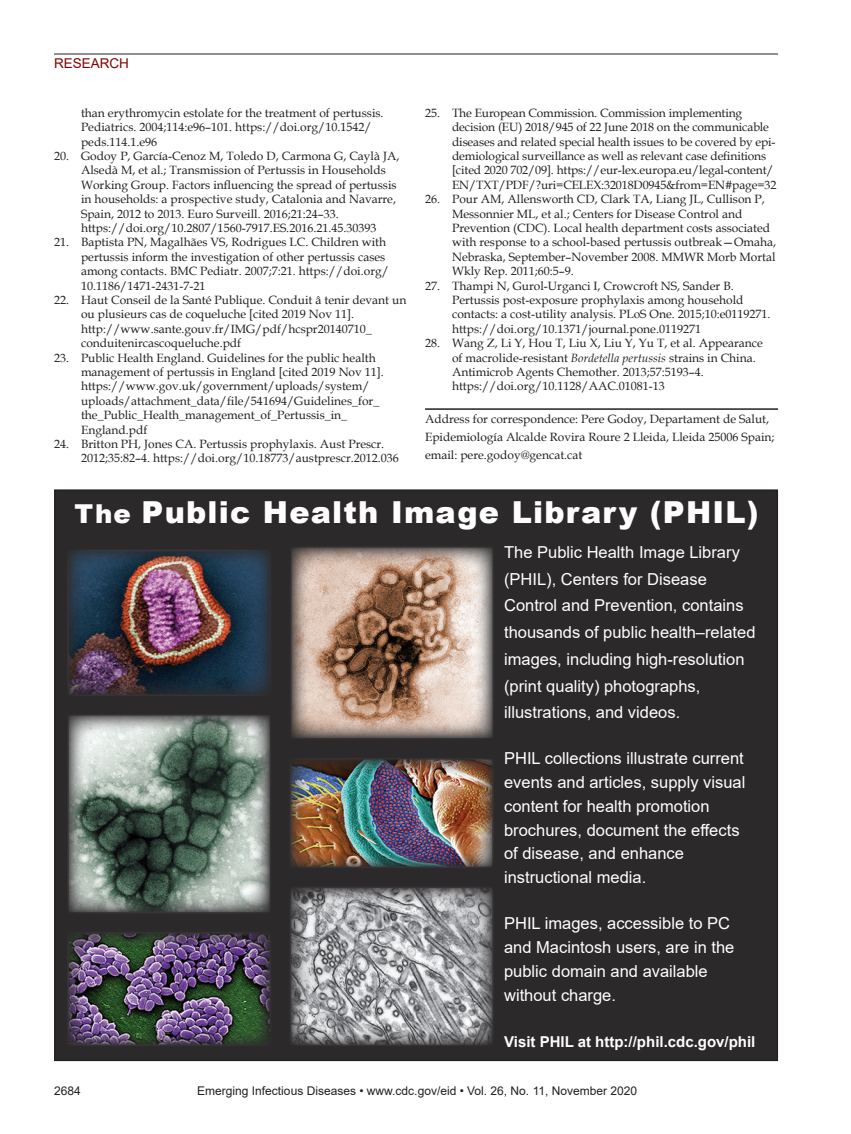
<style>
.page{position:relative;width:851px;height:1134px;background:#fff}
.page>*{position:absolute;margin:0;border:0;box-sizing:border-box;transform-origin:0 0}
.t1{font:900 30.3px "Arial";letter-spacing:.04em;color:#fff}
.t2{font:16.5px/23.7px "Arial";color:#fff}
.t3{font:700 15px "Arial";color:#fff}
.t4{font:13.5px "Arial";color:#820301}
.References{font:12px/14.4px "Book Antiqua";color:#231f20}
.Correspondence{font:12px/18px "Book Antiqua";color:#231f20}
.t5{font:12px "Arial";color:#231f20}
.s1{font-style:italic}
.s2{font-size:26.1px}
</style>
<div class="page">
<hr style="left:54px;top:54px;width:724px;height:1px;background:#231f20">
<hr style="left:425px;top:408px;width:353px;height:2px;background:#231f20">
<div style="left:55px;top:490px;width:722px;height:570px;background:#2b292a"></div>
<img style="left:70px;top:552px;width:198px;height:141px">
<div style="left:67px;top:549px;width:204px;height:147px;border:2px solid #636366"></div>
<img style="left:292px;top:761px;width:199px;height:105px">
<div style="left:289px;top:758px;width:205px;height:111px;border:2px solid #636366"></div>
<img style="left:293px;top:549px;width:198px;height:188px">
<div style="left:290px;top:546px;width:204px;height:194px;border:2px solid #636366"></div>
<img style="left:292px;top:889px;width:199px;height:155px">
<div style="left:289px;top:886px;width:205px;height:161px;border:2px solid #636366"></div>
<img style="left:70px;top:935px;width:198px;height:108px">
<div style="left:67px;top:932px;width:204px;height:114px;border:2px solid #636366"></div>
<img style="left:70px;top:717px;width:198px;height:194px">
<div style="left:67px;top:714px;width:204px;height:200px;border:2px solid #636366"></div>
<p class="t4" style="left:54px;top:54px;width:77px">RESEARCH</p>
<p class="References" style="left:81px;top:105px;width:304px">than erythromycin estolate for the treatment of pertussis.<br>Pediatrics. 2004;114:e96–101. https://doi.org/10.1542/ peds.114.1.e96</p>
<p class="References" style="left:81px;top:148px;width:320px;text-indent:-27px">20. Godoy P, García-Cenoz M, Toledo D, Carmona G, Caylà JA, Alsedà M, et al.; Transmission of Pertussis in Households Working Group. Factors influencing the spread of pertussis in households: a prospective study, Catalonia and Navarre, Spain, 2012 to 2013. Euro Surveill. 2016;21:24–33. https://doi.org/10.2807/1560-7917.ES.2016.21.45.30393</p>
<p class="References" style="left:81px;top:235px;width:309px;text-indent:-27px">21. Baptista PN, Magalhães VS, Rodrigues LC. Children with pertussis inform the investigation of other pertussis cases among contacts. BMC Pediatr. 2007;7:21. https://doi.org/ 10.1186/1471-2431-7-21</p>
<p class="References" style="left:81px;top:292px;width:327px;text-indent:-27px">22. Haut Conseil de la Santé Publique. Conduit â tenir devant un ou plusieurs cas de coqueluche [cited 2019 Nov 11]. http://www.sante.gouv.fr/IMG/pdf/hcspr20140710_ conduitenircascoqueluche.pdf</p>
<p class="References" style="left:81px;top:350px;width:304px;text-indent:-27px">23. Public Health England. Guidelines for the public health management of pertussis in England [cited 2019 Nov 11]. https://www.gov.uk/government/uploads/system/ uploads/attachment_data/file/541694/Guidelines_for_ the_Public_Health_management_of_Pertussis_in_ England.pdf</p>
<p class="References" style="left:81px;top:436px;width:319px;text-indent:-27px">24. Britton PH, Jones CA. Pertussis prophylaxis. Aust Prescr.<br>2012;35:82–4. https://doi.org/10.18773/austprescr.2012.036</p>
<p class="References" style="left:452px;top:105px;width:326px;text-indent:-27px">25. The European Commission. Commission implementing decision (EU) 2018/945 of 22 June 2018 on the communicable diseases and related special health issues to be covered by epi&shy;demiological surveillance as well as relevant case definitions [cited 2020 702/09]. https://eur-lex.europa.eu/legal-content/ EN/TXT/PDF/?uri=CELEX:32018D0945&amp;from=EN#page=32</p>
<p class="References" style="left:452px;top:192px;width:325px;text-indent:-27px">26. Pour AM, Allensworth CD, Clark TA, Liang JL, Cullison P, Messonnier ML, et al.; Centers for Disease Control and Prevention (CDC). Local health department costs associated with response to a school-based pertussis outbreak—Omaha, Nebraska, September–November 2008. MMWR Morb Mortal Wkly Rep. 2011;60:5–9.</p>
<p class="References" style="left:452px;top:278px;width:320px;text-indent:-27px">27. Thampi N, Gurol-Urganci I, Crowcroft NS, Sander B.<br>Pertussis post-exposure prophylaxis among household contacts: a cost-utility analysis. PLoS One. 2015;10:e0119271. https://doi.org/10.1371/journal.pone.0119271</p>
<p class="References" style="left:452px;top:336px;width:312px;text-indent:-27px">28. Wang Z, Li Y, Hou T, Liu X, Liu Y, Yu T, et al. Appearance of macrolide-resistant <span class="s1">Bordetella pertussis</span> strains in China.<br>Antimicrob Agents Chemother. 2013;57:5193–4. https://doi.org/10.1128/AAC.01081-13</p>
<p class="Correspondence" style="left:425px;top:410px;width:351px">Address for correspondence: Pere Godoy, Departament de Salut,<br>Epidemiología Alcalde Rovira Roure 2 Lleida, Lleida 25006 Spain; email: pere.godoy@gencat.cat</p>
<p class="t1" style="left:74px;top:490px;width:685px"><span class="s2">The</span> Public Health Image Library (PHIL)</p>
<p class="t2" style="left:504px;top:539px;width:253px;line-height:26.7px">The Public Health Image Library (PHIL), Centers for Disease<br>Control and Prevention, contains thousands of public health–related images, including high-resolution (print quality) photographs, illustrations, and videos.</p>
<p class="t2" style="left:504px;top:747px;width:243px">PHIL collections illustrate current events and articles, supply visual content for health promotion brochures, document the effects of disease, and enhance instructional media.</p>
<p class="t2" style="left:504px;top:912px;width:232px">PHIL images, accessible to PC and Macintosh users, are in the public domain and available without charge.</p>
<p class="t3" style="left:504px;top:1031px;width:253px">Visit PHIL at http://phil.cdc.gov/phil</p>
<p class="t5" style="left:54px;top:1083px;width:28px">2684</p>
<p class="t5" style="left:197px;top:1083px;width:441px">Emerging Infectious Diseases • www.cdc.gov/eid • Vol. 26, No. 11, November 2020</p>
</div>
